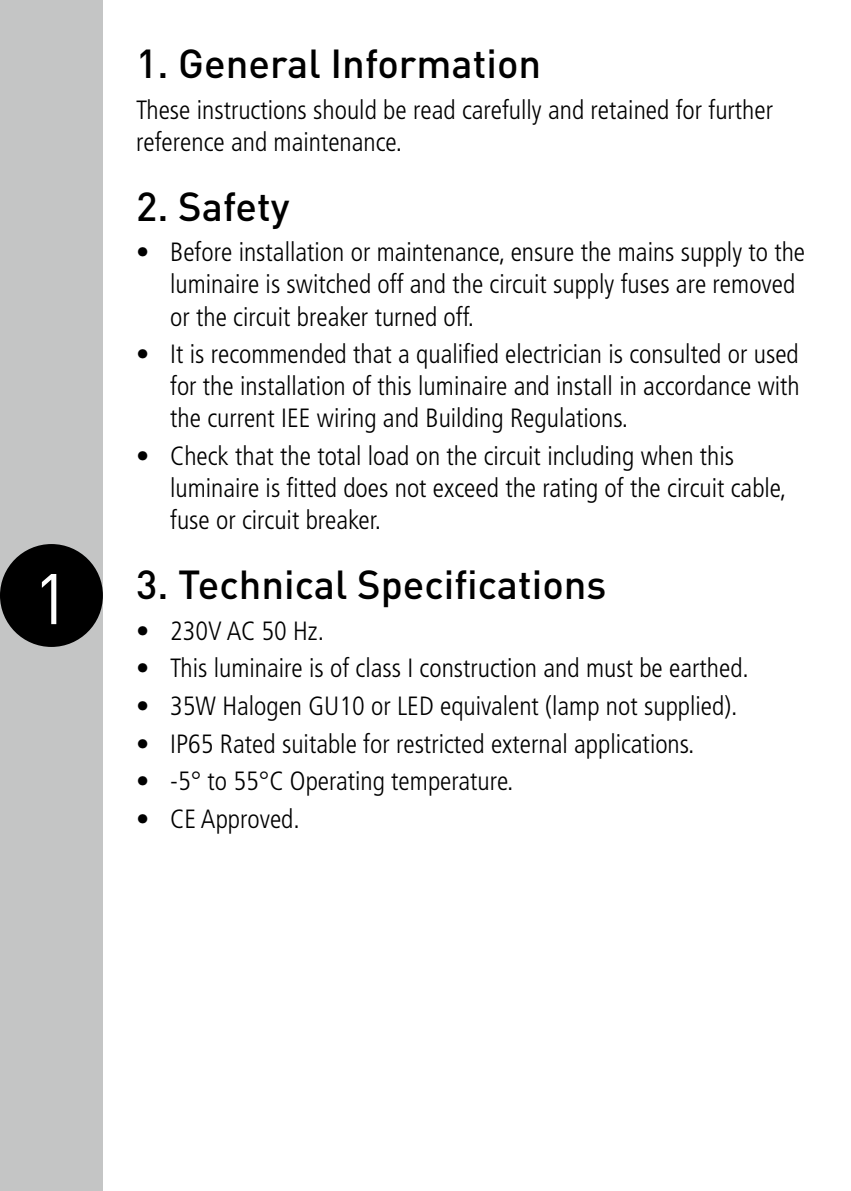
<style>
.page{position:relative;width:851px;height:1191px;background:#fff}
.page>*{position:absolute;margin:0;border:0;box-sizing:border-box;transform-origin:0 0}
.t1{font:70.4px "DIN";color:#fff}
.t2{font:500 40px "DIN";color:#000}
.t3{font:300 condensed 26.4px/32px "Frutiger LT";color:#000}
</style>
<div class="page">
<div style="left:0;top:0;width:103px;height:1191px;background:#c4c5c5"></div>
<div style="left:0;top:544px;width:103px;height:103px;background:#000;border-radius:50%"></div>
<h1 class="t1" style="left:33px;top:555px;width:38px">1</h1>
<h2 class="t2" style="left:136px;top:38px;width:406px">1. General Information</h2>
<p class="t3" style="left:136px;top:94px;width:638px">These instructions should be read carefully and retained for further reference and maintenance.</p>
<h2 class="t2" style="left:136px;top:181px;width:155px">2. Safety</h2>
<p class="t3" style="left:170px;top:237px;width:636px;text-indent:-34px">• Before installation or maintenance, ensure the mains supply to the luminaire is switched off and the circuit supply fuses are removed or the circuit breaker turned off.</p>
<p class="t3" style="left:170px;top:338px;width:631px;text-align:justify;text-indent:-34px">• It is recommended that a qualified electrician is consulted or used for the installation of this luminaire and install in accordance with the current IEE wiring and Building Regulations.</p>
<p class="t3" style="left:170px;top:440px;width:617px;text-indent:-34px">• Check that the total load on the circuit including when this luminaire is fitted does not exceed the rating of the circuit cable, fuse or circuit breaker.</p>
<h2 class="t2" style="left:136px;top:559px;width:472px">3. Technical Specifications</h2>
<p class="t3" style="left:136px;top:615px;width:189px">• 230V AC 50 Hz.</p>
<p class="t3" style="left:136px;top:652px;width:614px">• This luminaire is of class I construction and must be earthed.</p>
<p class="t3" style="left:136px;top:690px;width:602px">• 35W Halogen GU10 or LED equivalent (lamp not supplied).</p>
<p class="t3" style="left:136px;top:728px;width:559px">• IP65 Rated suitable for restricted external applications.</p>
<p class="t3" style="left:136px;top:765px;width:379px">• -5° to 55°C Operating temperature.</p>
<p class="t3" style="left:136px;top:803px;width:165px">• CE Approved.</p>
</div>
